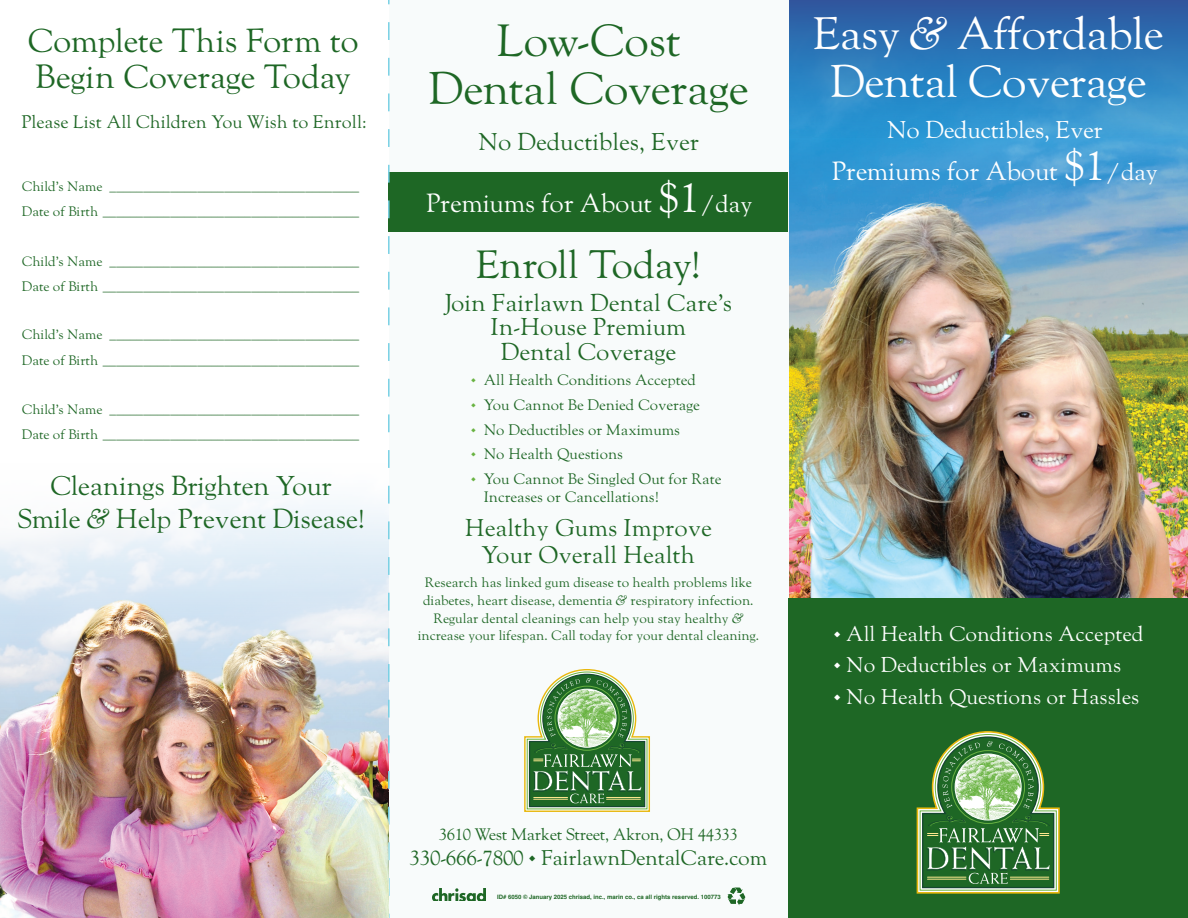
<style>
.page{position:relative;width:1188px;height:918px;background:#fff}
.page>*{position:absolute;margin:0;border:0;box-sizing:border-box;transform-origin:0 0}
.t1{font:45px "LTC Goudy Oldstyle Pro";letter-spacing:-.02em;color:#fff}
.t2{font:45px/48px "LTC Goudy Oldstyle Pro";letter-spacing:-.01em;color:#1e6725;text-align:center}
.t3{font:39px "LTC Goudy Oldstyle Pro";letter-spacing:-.025em;color:#1e6725}
.t4{font:33px "LTC Goudy Oldstyle Pro";letter-spacing:-.01em;color:#1e6725}
.t5{font:27px/33px "LTC Goudy Oldstyle Pro";letter-spacing:-.01em;color:#1e6725;text-align:center}
.t6{font:25.95px "LTC Goudy Oldstyle Pro";letter-spacing:-.01em;color:#fff}
.t7{font:24px/24.9px "LTC Goudy Oldstyle Pro";color:#1e6725;text-align:center}
.t8{font:24px "LTC Goudy Oldstyle Pro";letter-spacing:-.01em;color:#fff}
.t9{font:21px "LTC Goudy Oldstyle Pro";color:#fff}
.t10{font:21px "LTC Goudy Oldstyle Pro";letter-spacing:-.01em;color:#1e6725}
.t11{font:18px "LTC Goudy Oldstyle Pro";color:#1e6725}
.t12{font:16.5px "LTC Goudy Oldstyle Pro";letter-spacing:-.02em;color:#1e6725}
.t13{font:15px/18px "LTC Goudy Oldstyle Pro";color:#1e6725}
.t14{font:13.5px/17.7px "LTC Goudy Oldstyle Pro";color:#1e6725;text-align:center}
.t15{font:700 6px "Helvetica";color:#1e6725}
.s1{font-style:italic}
.s2{font-size:42px}
.s3{font-size:24px}
.s4{color:#69b342}
</style>
<div class="page">
<svg style="left:789px;top:137px;width:399px;height:94px;background:#3f9cd5"></svg>
<svg style="left:789px;top:0;width:399px;height:137px;background:#2e7dbd"></svg>
<img style="left:793px;top:194px;width:392px;height:404px">
<div style="left:389px;top:0;width:399px;height:918px;background:#f8fbfb"></div>
<div style="left:789px;top:598px;width:399px;height:320px;background:#1e6725"></div>
<svg style="left:916px;top:731px;width:144px;height:163px"></svg>
<hr style="left:928px;top:877px;width:38px;height:1px;background:#ffea90">
<hr style="left:928px;top:879px;width:38px;height:1px;background:#ffea90">
<hr style="left:1010px;top:877px;width:39px;height:1px;background:#ffea90">
<hr style="left:1010px;top:879px;width:39px;height:1px;background:#ffea90">
<div style="left:389px;top:172px;width:399px;height:59px;background:#1e6725"></div>
<svg style="left:388px;top:0;width:2px;height:918px"></svg>
<svg style="left:524px;top:669px;width:126px;height:143px"></svg>
<hr style="left:534px;top:797px;width:34px;height:1px;background:#ffea90">
<hr style="left:534px;top:799px;width:34px;height:1px;background:#ffea90">
<hr style="left:607px;top:797px;width:33px;height:1px;background:#ffea90">
<hr style="left:607px;top:799px;width:33px;height:1px;background:#ffea90">
<img style="left:433px;top:888px;width:53px;height:13px">
<svg style="left:727px;top:888px;width:18px;height:17px"></svg>
<img style="left:0;top:554px;width:389px;height:364px">
<p class="t4" style="left:28px;top:21px;width:333px">Complete This Form to</p>
<p class="t4" style="left:35px;top:57px;width:317px">Begin Coverage Today</p>
<p class="t11" style="left:21px;top:111px;width:347px">Please List All Children You Wish to Enroll:</p>
<p class="t14" style="left:22px;top:177px;width:339px">Child’s Name _____________________________________</p>
<p class="t14" style="left:22px;top:203px;width:339px">Date of Birth ______________________________________</p>
<p class="t14" style="left:22px;top:252px;width:339px">Child’s Name _____________________________________</p>
<p class="t14" style="left:22px;top:278px;width:339px">Date of Birth ______________________________________</p>
<p class="t14" style="left:22px;top:326px;width:339px">Child’s Name _____________________________________</p>
<p class="t14" style="left:22px;top:351px;width:339px">Date of Birth ______________________________________</p>
<p class="t14" style="left:22px;top:400px;width:339px">Child’s Name _____________________________________</p>
<p class="t14" style="left:22px;top:426px;width:339px">Date of Birth ______________________________________</p>
<p class="t5" style="left:17px;top:470px;width:350px">Cleanings Brighten Your<br>Smile <span class="s1">&amp;</span> Help Prevent Disease!</p>
<p class="t2" style="left:428px;top:17px;width:322px">Low-Cost<br>Dental Coverage</p>
<p class="t7" style="left:478px;top:130px;width:222px">No Deductibles, Ever</p>
<p class="t6" style="left:426px;top:188px;width:328px">Premiums for About <span class="s2">$1</span><span class="s3">/day</span></p>
<p class="t3" style="left:476px;top:241px;width:227px">Enroll Today!</p>
<p class="t7" style="left:445px;top:290px;width:289px">Join Fairlawn Dental Care’s<br>In-House Premium<br>Dental Coverage</p>
<p class="t13" style="left:471px;top:371px;width:227px"><span class="s4">•</span> All Health Conditions Accepted</p>
<p class="t13" style="left:471px;top:396px;width:230px"><span class="s4">•</span> You Cannot Be Denied Coverage</p>
<p class="t13" style="left:471px;top:421px;width:211px"><span class="s4">•</span> No Deductibles or Maximums</p>
<p class="t13" style="left:471px;top:446px;width:154px"><span class="s4">•</span> No Health Questions</p>
<p class="t13" style="left:484px;top:470px;width:239px;text-indent:-13px"><span class="s4">•</span> You Cannot Be Singled Out for Rate<br>Increases or Cancellations!</p>
<p class="t7" style="left:465px;top:514px;width:248px;line-height:27.3px">Healthy Gums Improve<br>Your Overall Health</p>
<p class="t14" style="left:418px;top:574px;width:343px">Research has linked gum disease to health problems like diabetes, heart disease, dementia <span class="s1">&amp;</span> respiratory infection.<br>Regular dental cleanings can help you stay healthy <span class="s1">&amp; </span>increase your lifespan. Call today for your dental cleaning.</p>
<p class="t1" style="left:813px;top:7px;width:352px">Easy <span class="s1">&amp;</span> Affordable</p>
<p class="t1" style="left:830px;top:55px;width:318px">Dental Coverage</p>
<p class="t8" style="left:887px;top:116px;width:218px">No Deductibles, Ever</p>
<p class="t6" style="left:832px;top:156px;width:328px">Premiums for About <span class="s2">$1</span><span class="s3">/day</span></p>
<p class="t9" style="left:833px;top:621px;width:311px">• All Health Conditions Accepted</p>
<p class="t9" style="left:833px;top:653px;width:289px">• No Deductibles or Maximums</p>
<p class="t9" style="left:833px;top:684px;width:307px">• No Health Questions or Hassles</p>
<p class="t12" style="left:439px;top:825px;width:300px">3610 West Market Street, Akron, OH 44333</p>
<p class="t10" style="left:409px;top:846px;width:359px">330-666-7800 • FairlawnDentalCare.com</p>
<p class="t15" style="left:497px;top:894px;width:225px">ID# 6050 © January 2025 chrisad, inc., marin co., ca all rights reserved. 100773</p>
</div>
